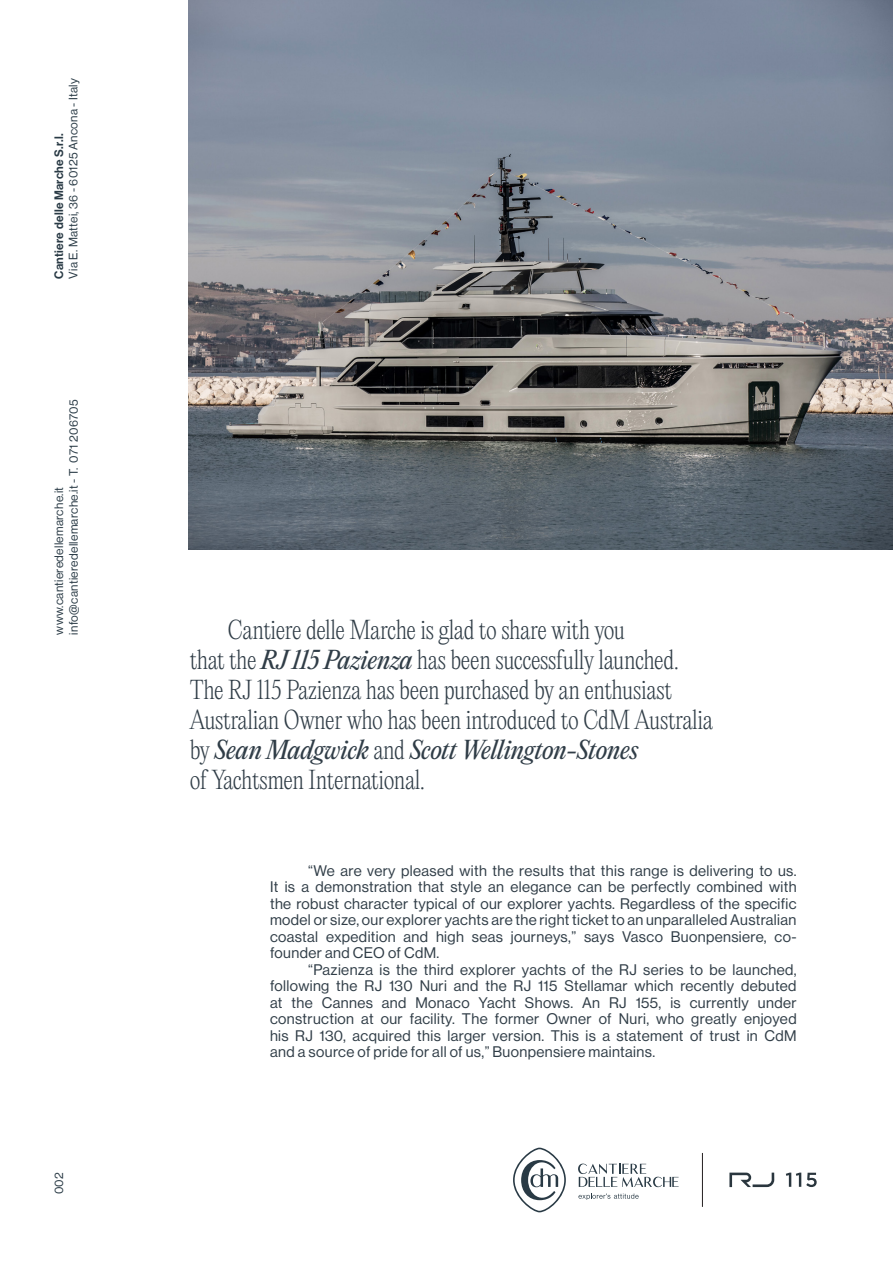
<style>
.page{position:relative;width:893px;height:1263px;background:#fff}
.page>*{position:absolute;margin:0;border:0;box-sizing:border-box;transform-origin:0 0}
.t1{font:200 24px/30px "PP Editorial New";letter-spacing:-.015em;color:#303d47}
.t2{font:15px/16.5px "N Haas Grotesk DS Pro 55 Rg";letter-spacing:.025em;color:#303d47;text-align:justify}
.t3{font:12px/14.4px "N Haas Grotesk DS Pro 55 Rg";letter-spacing:.025em;color:#293a45}
.t4{font:12px "N Haas Grotesk DS Pro 65 Md";letter-spacing:.025em;color:#293a45}
.s1{font-weight:400;font-style:italic}
</style>
<div class="page">
<svg style="left:513px;top:1148px;width:53px;height:64px"></svg>
<svg style="left:578px;top:1163px;width:101px;height:37px"></svg>
<hr style="left:702px;top:1153px;width:1px;height:54px;background:#231f20">
<svg style="left:729px;top:1172px;width:45px;height:15px"></svg>
<svg style="left:786px;top:1172px;width:31px;height:15px"></svg>
<img style="left:189px;top:0;width:704px;height:550px">
<p class="t3" style="left:66px;top:279px;width:202px;rotate:-90deg">Via E. Mattei, 36 - 60125 Ancona - Italy</p>
<p class="t4" style="left:52px;top:279px;width:147px;rotate:-90deg">Cantiere delle Marche S.r.l.</p>
<p class="t3" style="left:52px;top:635px;width:236px;rotate:-90deg">www.cantieredellemarche.it info@cantieredellemarche.it - T. 071 206705</p>
<p class="t3" style="left:52px;top:1194px;width:23px;rotate:-90deg">002</p>
<p class="t1" style="left:190px;top:615px;width:525px;text-indent:38px">Cantiere delle Marche is glad to share with you<br>that the <span class="s1">RJ 115 Pazienza</span> has been successfully launched.<br>The RJ 115 Pazienza has been purchased by an enthusiast Australian Owner who has been introduced to CdM Australia by <span class="s1">Sean Madgwick</span> and <span class="s1">Scott Wellington-Stones<br></span>of Yachtsmen International.</p>
<p class="t2" style="left:270px;top:862px;width:528px;text-indent:38px">“We are very pleased with the results that this range is delivering to us.<br>It is a demonstration that style an elegance can be perfectly combined with the robust character typical of our explorer yachts. Regardless of the specific model or size, our explorer yachts are the right ticket to an unparalleled Australian coastal expedition and high seas journeys,” says Vasco Buonpensiere, co&shy;founder and CEO of CdM.</p>
<p class="t2" style="left:270px;top:961px;width:528px;text-indent:38px">“Pazienza is the third explorer yachts of the RJ series to be launched, following the RJ 130 Nuri and the RJ 115 Stellamar which recently debuted at the Cannes and Monaco Yacht Shows. An RJ 155, is currently under construction at our facility. The former Owner of Nuri, who greatly enjoyed his RJ 130, acquired this larger version. This is a statement of trust in CdM and a source of pride for all of us,” Buonpensiere maintains.</p>
</div>
